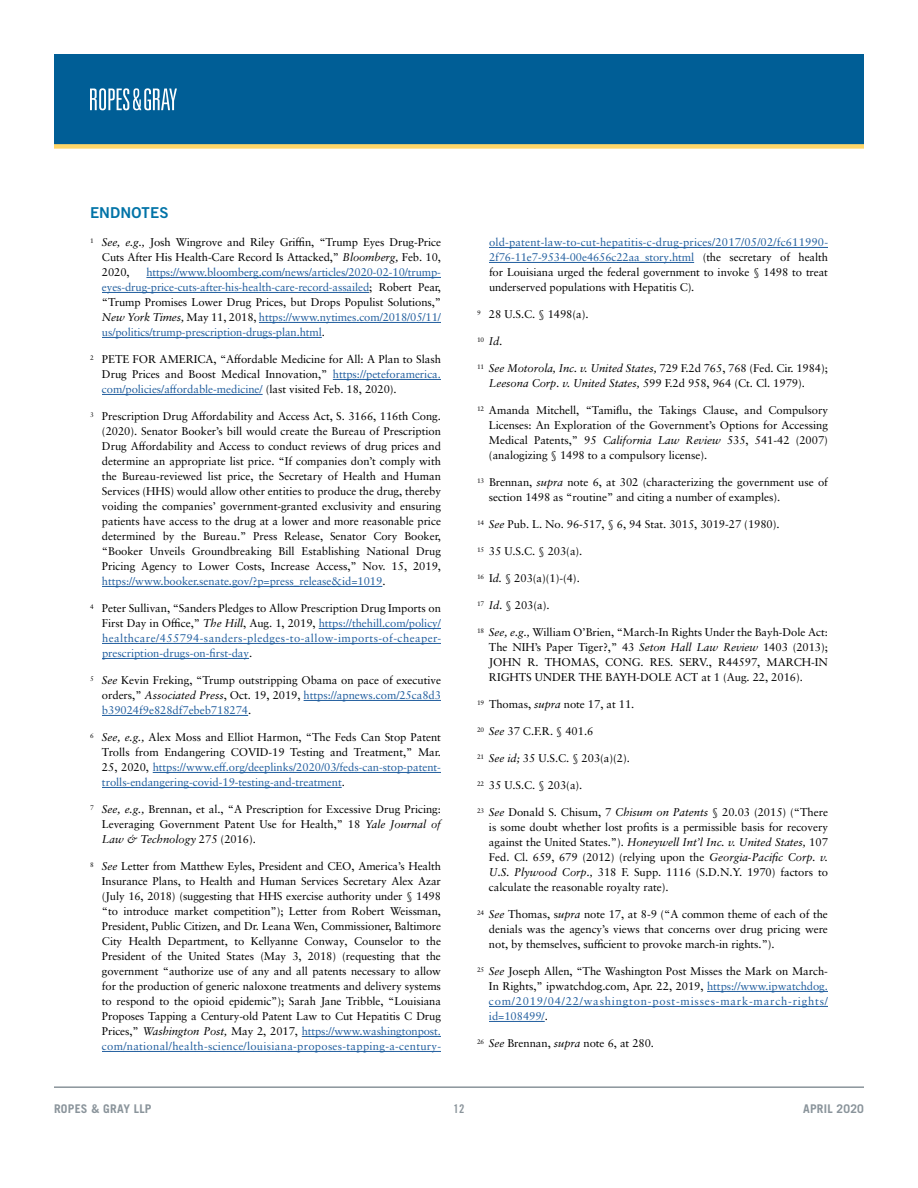
<style>
.page{position:relative;width:918px;height:1188px;background:#fff}
.page>*{position:absolute;margin:0;border:0;box-sizing:border-box;transform-origin:0 0}
.t1{font:15px "Trade Gothic LT Pro Bd 2";letter-spacing:.01em;color:#0173a7}
.t2{font:700 12px "Trade Gothic LT Pro";letter-spacing:.02em;color:#8a949b}
.t3{font:12px "Trade Gothic LT Pro Bd Cn 20";color:#8a949b}
.t4{font:11.25px/15px "Sabon LT Pro";letter-spacing:-.005em;color:#000;text-align:justify}
.t5{font:11.25px/15px "Sabon LT Pro";letter-spacing:-.005em;color:#215e9e;text-align:justify}
.t6{font:italic 11.25px/15px "Sabon LT Pro";letter-spacing:-.005em;color:#000}
.s1{font-style:italic}
.s2{color:#000}
.s3{font-style:italic;color:#000}
.s4{color:#215e9e}
.s5{font-style:normal}
</style>
<div class="page">
<div style="left:54px;top:54px;width:810px;height:92px;background:#005e96"></div>
<div style="left:54px;top:144px;width:810px;height:5px;background:#ffd668"></div>
<hr style="left:54px;top:1086px;width:810px;height:2px;background:#8a949b">
<svg style="left:90px;top:88px;width:87px;height:22px"></svg>
<hr style="left:146px;top:277px;width:295px;height:1px;background:#215e9e">
<hr style="left:102px;top:292px;width:267px;height:1px;background:#215e9e">
<hr style="left:259px;top:322px;width:182px;height:1px;background:#215e9e">
<hr style="left:102px;top:337px;width:220px;height:1px;background:#215e9e">
<hr style="left:333px;top:379px;width:108px;height:1px;background:#215e9e">
<hr style="left:102px;top:394px;width:161px;height:1px;background:#215e9e">
<hr style="left:102px;top:586px;width:280px;height:1px;background:#215e9e">
<hr style="left:319px;top:628px;width:122px;height:1px;background:#215e9e">
<hr style="left:102px;top:643px;width:339px;height:1px;background:#215e9e">
<hr style="left:102px;top:658px;width:147px;height:1px;background:#215e9e">
<hr style="left:304px;top:700px;width:137px;height:1px;background:#215e9e">
<hr style="left:102px;top:715px;width:146px;height:1px;background:#215e9e">
<hr style="left:153px;top:772px;width:288px;height:1px;background:#215e9e">
<hr style="left:102px;top:787px;width:240px;height:1px;background:#215e9e">
<hr style="left:302px;top:1036px;width:139px;height:1px;background:#215e9e">
<hr style="left:102px;top:1051px;width:339px;height:1px;background:#215e9e">
<hr style="left:489px;top:247px;width:339px;height:1px;background:#215e9e">
<hr style="left:489px;top:262px;width:205px;height:1px;background:#215e9e">
<hr style="left:707px;top:991px;width:121px;height:1px;background:#215e9e">
<hr style="left:489px;top:1006px;width:339px;height:1px;background:#215e9e">
<hr style="left:489px;top:1021px;width:56px;height:1px;background:#215e9e">
<h1 class="t1" style="left:90px;top:203px;width:80px">ENDNOTES</h1>
<p class="t4" style="left:102px;top:235px;width:341px;text-indent:-12px"><sup>1</sup> <span class="s1">See, e.g.,</span> Josh Wingrove and Riley Griffin, “Trump Eyes Drug-Price Cuts After His Health-Care Record Is Attacked,” <span class="s1">Bloomberg,</span> Feb. 10, 2020,</p>
<p class="t5" style="left:102px;top:265px;width:341px;text-indent:44px">https://www.bloomberg.com/news/articles/2020-02-10/trump&shy;eyes-drug-price-cuts-after-his-health-care-record-assailed<span class="s2">; Robert Pear, “Trump Promises Lower Drug Prices, but Drops Populist Solutions,” </span><span class="s3">New York Times,</span> <span class="s2">May 11, 2018,</span> https://www.nytimes.com/2018/05/11/ us/politics/trump-prescription-drugs-plan.html<span class="s2">.</span></p>
<p class="t4" style="left:102px;top:352px;width:341px;text-indent:-12px"><sup>2</sup> PETE FOR AMERICA, “Affordable Medicine for All: A Plan to Slash Drug Prices and Boost Medical Innovation,” <span class="s4">https://peteforamerica. com/policies/affordable-medicine/</span> (last visited Feb. 18, 2020).</p>
<p class="t4" style="left:102px;top:409px;width:341px;text-indent:-12px"><sup>3</sup> Prescription Drug Affordability and Access Act, S. 3166, 116th Cong. (2020). Senator Booker’s bill would create the Bureau of Prescription Drug Affordability and Access to conduct reviews of drug prices and determine an appropriate list price. “If companies don’t comply with the Bureau-reviewed list price, the Secretary of Health and Human Services (HHS) would allow other entities to produce the drug, thereby voiding the companies’ government-granted exclusivity and ensuring patients have access to the drug at a lower and more reasonable price determined by the Bureau.” Press Release, Senator Cory Booker, “Booker Unveils Groundbreaking Bill Establishing National Drug Pricing Agency to Lower Costs, Increase Access,” Nov. 15, 2019, <span class="s4">https://www.booker.senate.gov/?p=press_release&amp;id=1019</span>.</p>
<p class="t5" style="left:102px;top:601px;width:341px;text-indent:-12px"><sup>4</sup> <span class="s2">Peter Sullivan, “Sanders Pledges to Allow Prescription Drug Imports on First Day in Office,”</span> <span class="s3">The Hill</span><span class="s2">, Aug. 1, 2019,</span> https://thehill.com/policy/ healthcare/455794-sanders-pledges-to-allow-imports-of-cheaper&shy;prescription-drugs-on-first-day<span class="s2">.</span></p>
<p class="t4" style="left:102px;top:673px;width:341px;text-indent:-12px"><sup>5</sup> <span class="s1">See</span> Kevin Freking, “Trump outstripping Obama on pace of executive orders,” <span class="s1">Associated Press</span>, Oct. 19, 2019, <span class="s4">https://apnews.com/25ca8d3 b39024f9e828df7ebeb718274</span>.</p>
<p class="t4" style="left:102px;top:730px;width:341px;text-indent:-12px"><sup>6</sup> <span class="s1">See, e.g.,</span> Alex Moss and Elliot Harmon, “The Feds Can Stop Patent Trolls from Endangering COVID-19 Testing and Treatment,” Mar.<br>25, 2020, <span class="s4">https://www.eff.org/deeplinks/2020/03/feds-can-stop-patent&shy;trolls-endangering-covid-19-testing-and-treatment</span>.</p>
<p class="t4" style="left:102px;top:802px;width:341px;text-indent:-12px"><sup>7</sup> <span class="s1">See, e.g.,</span> Brennan, et al., “A Prescription for Excessive Drug Pricing:<br>Leveraging Government Patent Use for Health,” 18 <span class="s1">Yale Journal of Law &amp; Technology</span> 275 (2016).</p>
<p class="t4" style="left:102px;top:859px;width:341px;text-indent:-12px"><sup>8</sup> <span class="s1">See</span> Letter from Matthew Eyles, President and CEO, America’s Health Insurance Plans, to Health and Human Services Secretary Alex Azar (July 16, 2018) (suggesting that HHS exercise authority under § 1498 “to introduce market competition”); Letter from Robert Weissman, President, Public Citizen, and Dr. Leana Wen, Commissioner, Baltimore City Health Department, to Kellyanne Conway, Counselor to the President of the United States (May 3, 2018) (requesting that the government “authorize use of any and all patents necessary to allow for the production of generic naloxone treatments and delivery systems to respond to the opioid epidemic”); Sarah Jane Tribble, “Louisiana Proposes Tapping a Century-old Patent Law to Cut Hepatitis C Drug Prices,” <span class="s1">Washington Post,</span> May 2, 2017, <span class="s4">https://www.washingtonpost. com/national/health-science/louisiana-proposes-tapping-a-century-</span></p>
<p class="t4" style="left:489px;top:235px;width:341px"><span class="s4">old-patent-law-to-cut-hepatitis-c-drug-prices/2017/05/02/fc611990- 2f76-11e7-9534-00e4656c22aa_story.html</span> (the secretary of health for Louisiana urged the federal government to invoke § 1498 to treat underserved populations with Hepatitis C).</p>
<p class="t4" style="left:477px;top:307px;width:113px"><sup>9</sup> 28 U.S.C. § 1498(a).</p>
<p class="t6" style="left:477px;top:334px;width:27px"><sup>10</sup> Id.</p>
<p class="t6" style="left:489px;top:361px;width:340px;text-indent:-12px"><sup>11</sup> See Motorola, Inc. v. United States, <span class="s5">729 F.2d 765, 768 (Fed. Cir. 1984);<br></span>Leesona Corp. v. United States, <span class="s5">599 F.2d 958, 964 (Ct. Cl. 1979).</span></p>
<p class="t4" style="left:489px;top:403px;width:341px;text-indent:-12px"><sup>12</sup> Amanda Mitchell, “Tamiflu, the Takings Clause, and Compulsory Licenses: An Exploration of the Government’s Options for Accessing Medical Patents,” 95 <span class="s1">California Law Review</span> 535, 541-42 (2007) (analogizing § 1498 to a compulsory license).</p>
<p class="t4" style="left:489px;top:475px;width:340px;text-indent:-12px"><sup>13</sup> Brennan, <span class="s1">supra</span> note 6, at 302 (characterizing the government use of section 1498 as “routine” and citing a number of examples).</p>
<p class="t4" style="left:477px;top:517px;width:304px"><sup>14</sup> <span class="s1">See</span> Pub. L. No. 96-517, § 6, 94 Stat. 3015, 3019-27 (1980).</p>
<p class="t4" style="left:477px;top:544px;width:107px"><sup>15</sup> 35 U.S.C. § 203(a).</p>
<p class="t4" style="left:477px;top:571px;width:104px"><sup>16</sup> I<span class="s1">d.</span> § 203(a)(1)-(4).</p>
<p class="t4" style="left:477px;top:598px;width:74px"><sup>17</sup> <span class="s1">Id.</span> § 203(a).</p>
<p class="t4" style="left:489px;top:625px;width:341px;text-indent:-12px"><sup>18</sup> <span class="s1">See, e.g.,</span> William O’Brien, “March-In Rights Under the Bayh-Dole Act:<br>The NIH’s Paper Tiger?,” 43 <span class="s1">Seton Hall Law Review</span> 1403 (2013); JOHN R. THOMAS, CONG. RES. SERV., R44597, MARCH-IN RIGHTS UNDER THE BAYH-DOLE ACT at 1 (Aug. 22, 2016).</p>
<p class="t4" style="left:477px;top:697px;width:159px"><sup>19</sup> Thomas, <span class="s1">supra</span> note 17, at 11.</p>
<p class="t4" style="left:477px;top:724px;width:118px"><sup>20</sup> <span class="s1">See</span> 37 C.F.R. § 401.6</p>
<p class="t4" style="left:477px;top:751px;width:154px"><sup>21</sup> <span class="s1">See id;</span> 35 U.S.C. § 203(a)(2).</p>
<p class="t4" style="left:477px;top:778px;width:107px"><sup>22</sup> 35 U.S.C. § 203(a).</p>
<p class="t4" style="left:489px;top:805px;width:341px;text-indent:-12px"><sup>23</sup> <span class="s1">See</span> Donald S. Chisum, 7 <span class="s1">Chisum on Patents</span> § 20.03 (2015) (“There is some doubt whether lost profits is a permissible basis for recovery against the United States.”). <span class="s1">Honeywell Int’l Inc. v. United States,</span> 107<br>Fed. Cl. 659, 679 (2012) (relying upon the <span class="s1">Georgia-Pacific Corp. v.<br>U.S. Plywood Corp.,</span> 318 F. Supp. 1116 (S.D.N.Y. 1970) factors to calculate the reasonable royalty rate).</p>
<p class="t4" style="left:489px;top:907px;width:340px;text-indent:-12px"><sup>24</sup> <span class="s1">See</span> Thomas, s<span class="s1">upra</span> note 17, at 8-9 (“A common theme of each of the denials was the agency’s views that concerns over drug pricing were not, by themselves, sufficient to provoke march-in rights.”).</p>
<p class="t4" style="left:489px;top:964px;width:340px;text-indent:-12px"><sup>25</sup> <span class="s1">See</span> Joseph Allen, “The Washington Post Misses the Mark on March-In Rights,” ipwatchdog.com, Apr. 22, 2019, <span class="s4">https://www.ipwatchdog. com/2019/04/22/washington-post-misses-mark-march-rights/ id=108499/</span>.</p>
<p class="t4" style="left:477px;top:1036px;width:179px"><sup>26</sup> <span class="s1">See</span> Brennan, <span class="s1">supra</span> note 6, at 280.</p>
<p class="t2" style="left:54px;top:1101px;width:99px">ROPES &amp; GRAY LLP</p>
<p class="t3" style="left:454px;top:1101px;width:12px">12</p>
<p class="t2" style="left:803px;top:1101px;width:62px">APRIL 2020</p>
</div>
